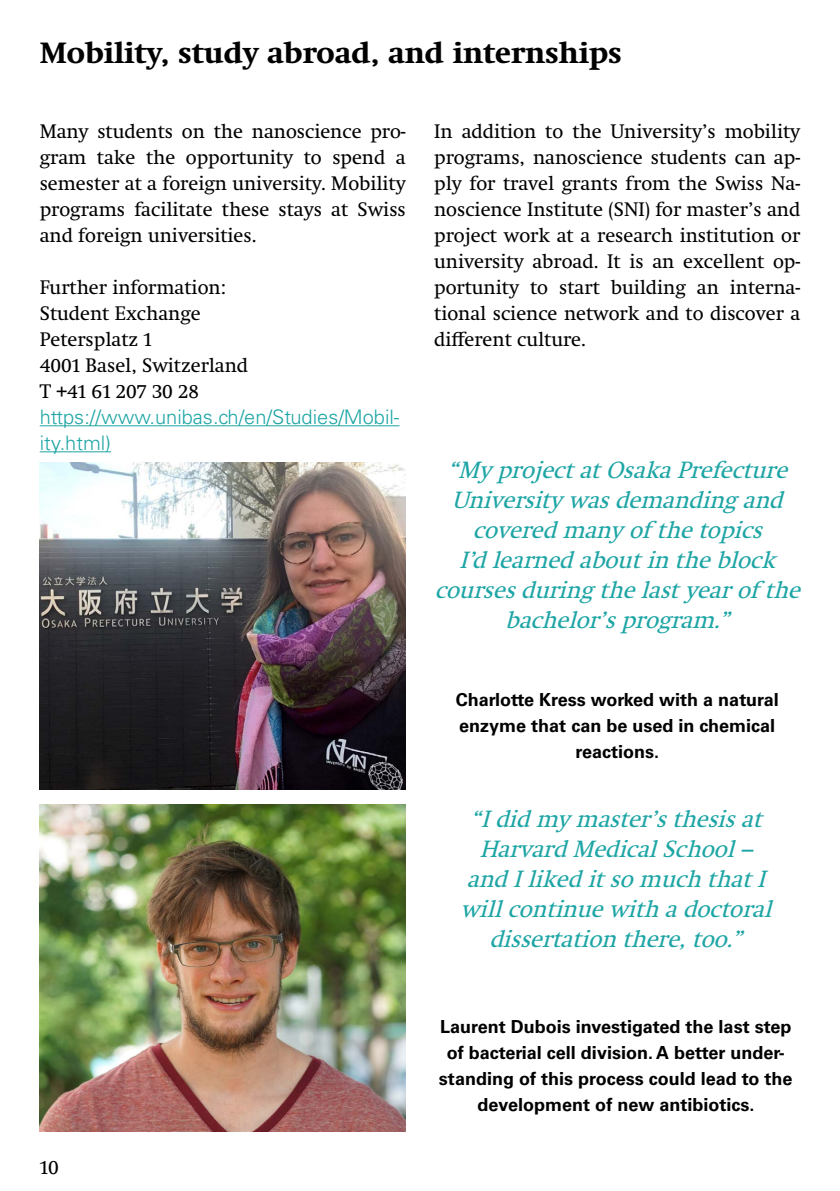
<style>
.page{position:relative;width:840px;height:1191px;background:#fff}
.page>*{position:absolute;margin:0;border:0;box-sizing:border-box;transform-origin:0 0}
.t1{font:700 30px "Swift Neue LT Pro";color:#000}
.t2{font:italic 24px/30px "Swift Neue LT Pro";color:#1ea5a5;text-align:center}
.t3{font:20px/26px "Swift Neue LT Pro";color:#000;text-align:justify}
.t4{font:300 20px/26px "Univers LT Std";color:#1ea5a5}
.t5{font:700 18px/26px "Univers LT Std";color:#000;text-align:center}
</style>
<div class="page">
<hr style="left:40px;top:425px;width:359px;height:1px;background:#1ea5a5">
<hr style="left:40px;top:451px;width:71px;height:1px;background:#1ea5a5">
<img style="left:40px;top:462px;width:365px;height:327px">
<img style="left:40px;top:804px;width:365px;height:327px">
<h1 class="t1" style="left:40px;top:35px;width:583px">Mobility, study abroad, and internships</h1>
<p class="t3" style="left:40px;top:118px;width:367px">Many students on the nanoscience pro&shy;gram take the opportunity to spend a semester at a foreign university. Mobility programs facilitate these stays at Swiss and foreign universities.</p>
<p class="t3" style="left:40px;top:274px;width:210px;text-align:left">Further information:<br>Student Exchange<br>Petersplatz 1<br>4001 Basel, Switzerland<br>T +41 61 207 30 28</p>
<p class="t4" style="left:40px;top:404px;width:361px">https://www.unibas.ch/en/Studies/Mobil&shy;ity.html)</p>
<p class="t3" style="left:40px;top:1153px;width:20px">10</p>
<p class="t3" style="left:434px;top:118px;width:367px">In addition to the University’s mobility programs, nanoscience students can ap&shy;ply for travel grants from the Swiss Na&shy;noscience Institute (SNI) for master’s and project work at a research institution or university abroad. It is an excellent op&shy;portunity to start building an interna&shy;tional science network and to discover a different culture.</p>
<p class="t2" style="left:434px;top:455px;width:373px">“My projectatOsakaPrefecture<br>University wasdemandingand coveredmany of thetopics<br>I’dlearnedaboutin theblock coursesduringthelastyearof the bachelor’sprogram.”</p>
<p class="t5" style="left:455px;top:687px;width:324px">Charlotte Kress worked with a natural enzyme that can be used in chemical reactions.</p>
<p class="t2" style="left:460px;top:804px;width:319px">“Ididmy master’sthesisat<br>HarvardMedicalSchool– andIlikeditsomuch thatI willcontinuewith adoctoral dissertation there,too.”</p>
<p class="t5" style="left:438px;top:1014px;width:355px">Laurent Dubois investigated the last step of bacterial cell division. A better under&shy;standing of this process could lead to the development of new antibiotics.</p>
</div>
